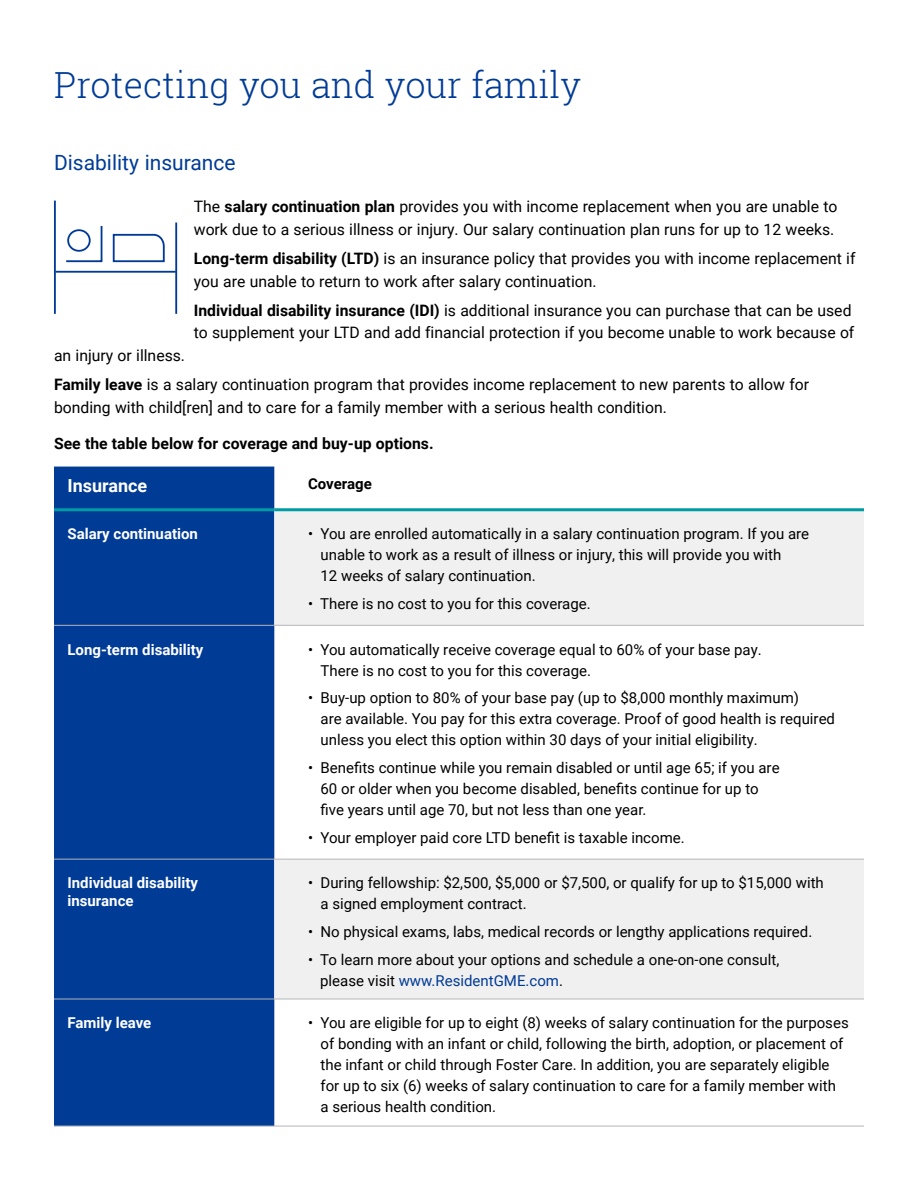
<style>
.page{position:relative;width:918px;height:1188px;background:#fff}
.page>*{position:absolute;margin:0;border:0;box-sizing:border-box;transform-origin:0 0}
.t1{font:300 36px "Roboto Slab";color:#003b96}
.t2{font:21px "Roboto";color:#003b96}
.t3{font:700 18px "Roboto";color:#fff}
.t4{font:15.75px/22.5px "Roboto";color:#000}
.t5{font:700 15.75px "Roboto";color:#000}
.t6{font:15px/21px "Roboto";color:#000}
.t7{font:700 15px/18px "Roboto";color:#fff}
.t8{font:700 15px "Roboto";color:#000}
.s1{font-weight:700}
.s2{color:#003a96}
</style>
<div class="page">
<div style="left:54px;top:467px;width:220px;height:659px;background:#003b96"></div>
<svg style="left:274px;top:511px;width:590px;height:488px;fill:#f0f0f1"></svg>
<hr style="left:54px;top:625px;width:220px;height:1px;background:#b5b6b9">
<hr style="left:274px;top:625px;width:590px;height:1px;background:#b5b6b9">
<hr style="left:54px;top:859px;width:220px;height:1px;background:#b5b6b9">
<hr style="left:274px;top:859px;width:590px;height:1px;background:#b5b6b9">
<hr style="left:54px;top:1126px;width:220px;height:1px;background:#b5b6b9">
<hr style="left:274px;top:1126px;width:590px;height:1px;background:#b5b6b9">
<hr style="left:54px;top:508px;width:220px;height:3px;background:#009ca6">
<hr style="left:274px;top:508px;width:590px;height:3px;background:#009ca6">
<hr style="left:54px;top:999px;width:220px;height:1px;background:#b5b6b9">
<hr style="left:274px;top:999px;width:590px;height:1px;background:#b5b6b9">
<hr style="left:54px;top:201px;width:2px;height:113px;background:#003a96">
<hr style="left:175px;top:223px;width:2px;height:91px;background:#003a96">
<hr style="left:56px;top:271px;width:120px;height:2px;background:#003a96">
<svg style="left:112px;top:233px;width:53px;height:30px"></svg>
<svg style="left:66px;top:226px;width:37px;height:37px"></svg>
<h1 class="t1" style="left:54px;top:60px;width:528px">Protecting you and your family</h1>
<h2 class="t2" style="left:54px;top:147px;width:183px">Disability insurance</h2>
<p class="t4" style="left:194px;top:195px;width:645px">The <span class="s1">salary continuation plan</span> provides you with income replacement when you are unable to work due to a serious illness or injury. Our salary continuation plan runs for up to 12 weeks.</p>
<p class="t4" style="left:194px;top:247px;width:663px"><span class="s1">Long-term disability (LTD)</span> is an insurance policy that provides you with income replacement if you are unable to return to work after salary continuation.</p>
<p class="t4" style="left:194px;top:298px;width:662px"><span class="s1">Individual disability insurance (IDI)</span> is additional insurance you can purchase that can be used to supplement your LTD and add financial protection if you become unable to work because of</p>
<p class="t4" style="left:54px;top:340px;width:757px;line-height:29.2px">an injury or illness.<br><span class="s1">Family leave</span> is a salary continuation program that provides income replacement to new parents to allow for</p>
<p class="t4" style="left:54px;top:395px;width:614px">bonding with child[ren] and to care for a family member with a serious health condition.</p>
<p class="t5" style="left:54px;top:432px;width:381px">See the table below for coverage and buy-up options.</p>
<p class="t3" style="left:68px;top:473px;width:81px">Insurance</p>
<p class="t8" style="left:308px;top:473px;width:65px">Coverage</p>
<p class="t7" style="left:68px;top:524px;width:132px">Salary continuation</p>
<p class="t6" style="left:321px;top:523px;width:490px;text-indent:-12px">• You are enrolled automatically in a salary continuation program. If you are unable to work as a result of illness or injury, this will provide you with<br>12 weeks of salary continuation.</p>
<p class="t6" style="left:308px;top:592px;width:284px">• There is no cost to you for this coverage.</p>
<p class="t7" style="left:68px;top:640px;width:137px">Long-term disability</p>
<p class="t6" style="left:321px;top:638px;width:443px;text-indent:-12px">• You automatically receive coverage equal to 60% of your base pay.<br>There is no cost to you for this coverage.</p>
<p class="t6" style="left:321px;top:687px;width:516px;text-indent:-12px">• Buy-up option to 80% of your base pay (up to $8,000 monthly maximum)<br>are available. You pay for this extra coverage. Proof of good health is required unless you elect this option within 30 days of your initial eligibility.</p>
<p class="t6" style="left:321px;top:757px;width:461px;text-indent:-12px">• Benefits continue while you remain disabled or until age 65; if you are<br>60 or older when you become disabled, benefits continue for up to five years until age 70, but not less than one year.</p>
<p class="t6" style="left:308px;top:826px;width:378px">• Your employer paid core LTD benefit is taxable income.</p>
<p class="t7" style="left:68px;top:873px;width:132px">Individual disability insurance</p>
<p class="t6" style="left:321px;top:872px;width:505px;text-indent:-12px">• During fellowship: $2,500, $5,000 or $7,500, or qualify for up to $15,000 with a signed employment contract.</p>
<p class="t6" style="left:308px;top:921px;width:506px">• No physical exams, labs, medical records or lengthy applications required.</p>
<p class="t6" style="left:320px;top:948px;width:461px;text-indent:-12px">• To learn more about your options and schedule a one-on-one consult, please visit <span class="s2">www.ResidentGME.com</span>.</p>
<p class="t7" style="left:68px;top:1013px;width:85px">Family leave</p>
<p class="t6" style="left:321px;top:1012px;width:530px;text-indent:-12px">• You are eligible for up to eight (8) weeks of salary continuation for the purposes of bonding with an infant or child, following the birth, adoption, or placement of the infant or child through Foster Care. In addition, you are separately eligible for up to six (6) weeks of salary continuation to care for a family member with<br>a serious health condition.</p>
</div>
